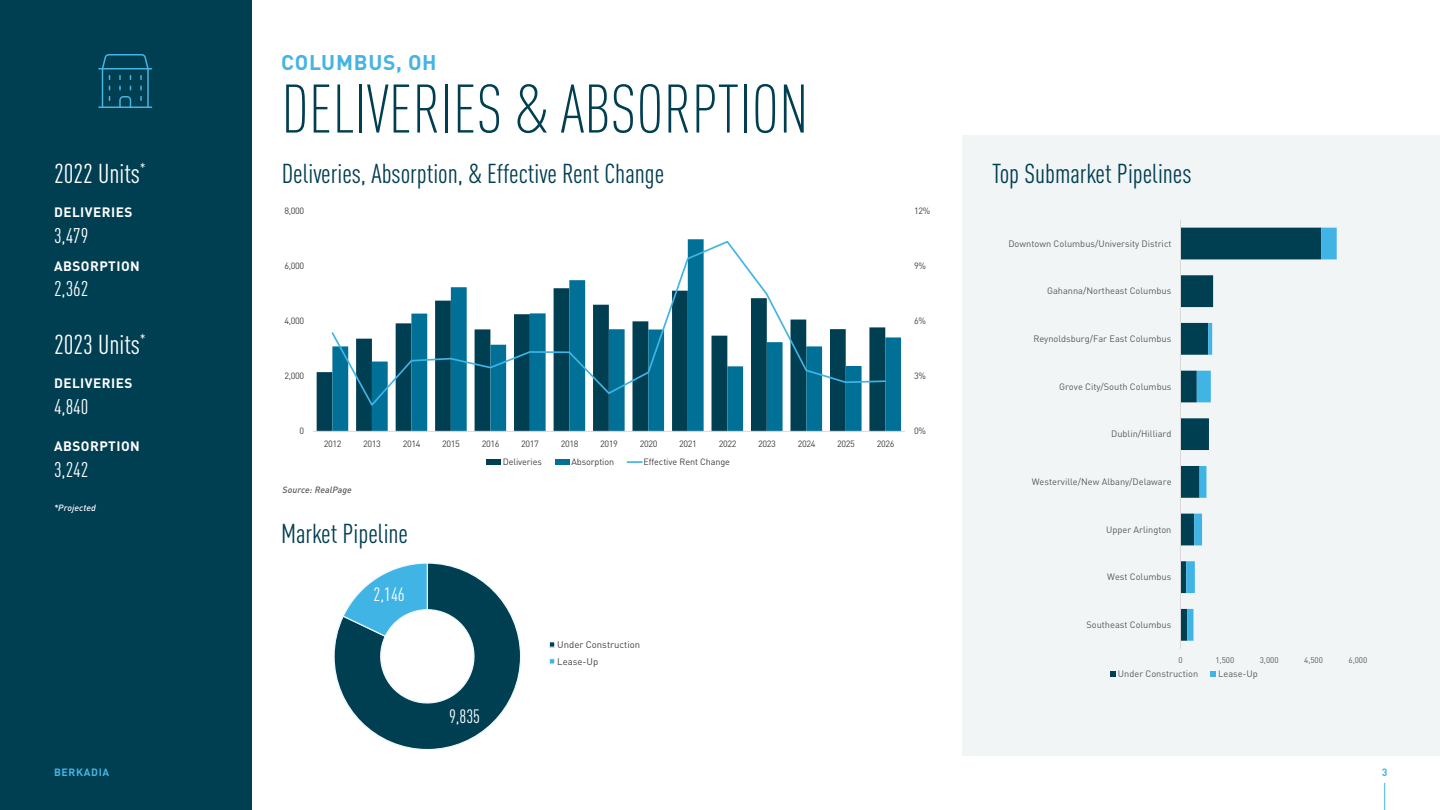
<style>
.page{position:relative;width:1440px;height:810px;background:#fff}
.page>*{position:absolute;margin:0;border:0;box-sizing:border-box;transform-origin:0 0}
.t1{font:300 condensed 67.5px "DIN Pro";color:#003e52}
.t2{font:condensed 27px "DIN Pro";color:#003e52}
.t3{font:condensed 27px "DIN Pro";color:#fff}
.Big_Number_28{font:condensed 21px "DIN Pro";color:#fff}
.t4{font:700 21px "DIN Pro";letter-spacing:.035em;color:#45b4e2}
.t5{font:condensed 19.05px "DIN Pro";color:#fff}
.t6{font:condensed 15.75px "DIN Pro";color:#fff}
.t7{font:700 13.5px "DIN Pro";letter-spacing:.035em;color:#fff}
.t8{font:700 10.5px "DIN Pro";letter-spacing:.06em;color:#45b4e2}
.t9{font:9.52px/16.8px "DIN Pro";color:#404040}
.t10{font:9.23px "DIN Pro";color:#595959}
.t11{font:9.07px "DIN Pro";letter-spacing:-.04em;color:#404040}
.t12{font:9.07px "DIN Pro";letter-spacing:-.01em;color:#404040}
.t13{font:italic 500 9px "DIN Pro";letter-spacing:.01em;color:#54565a}
.t14{font:italic 500 9px "DIN Pro";letter-spacing:.01em;color:#fff}
.t15{font:8.1px "DIN Pro";letter-spacing:-.005em;color:#595959}
</style>
<div class="page">
<div style="left:0;top:0;width:251px;height:810px;background:#003e52"></div>
<svg style="left:1384px;top:783px;width:1px;height:27px"></svg>
<div style="left:962px;top:135px;width:478px;height:621px;background:#f2f5f6"></div>
<svg style="left:98px;top:54px;width:54px;height:54px"></svg>
<svg style="left:317px;top:372px;width:15px;height:59px"></svg>
<svg style="left:332px;top:239px;width:569px;height:192px"></svg>
<hr style="left:313px;top:431px;width:592px;height:1px;background:#d9d9d9">
<svg style="left:330px;top:240px;width:557px;height:168px"></svg>
<div style="left:487px;top:459px;width:14px;height:6px;background:#003e52"></div>
<div style="left:555px;top:459px;width:15px;height:6px;background:#007096"></div>
<svg style="left:627px;top:461px;width:15px;height:2px"></svg>
<svg style="left:334px;top:562px;width:187px;height:188px"></svg>
<div style="left:549px;top:641px;width:6px;height:7px;border:1px solid #ecf8fc"></div>
<div style="left:549px;top:658px;width:6px;height:7px;border:1px solid #ecf8fc"></div>
<svg style="left:1181px;top:228px;width:5px;height:413px;fill:#003e52"></svg>
<svg style="left:1186px;top:228px;width:151px;height:413px"></svg>
<hr style="left:1180px;top:220px;width:1px;height:429px;background:#d9d9d9">
<svg style="left:1110px;top:671px;width:6px;height:5px"></svg>
<svg style="left:1210px;top:671px;width:6px;height:5px"></svg>
<h3 class="t4" style="left:281px;top:46px;width:157px">COLUMBUS, OH</h3>
<h1 class="t1" style="left:281px;top:63px;width:529px">DELIVERIES &amp; ABSORPTION</h1>
<h3 class="t6" style="left:140px;top:157px;width:7px">*</h3>
<h3 class="t3" style="left:54px;top:154px;width:87px">2022 Units</h3>
<h3 class="t2" style="left:282px;top:154px;width:384px">Deliveries, Absorption, &amp; Effective Rent Change</h3>
<h5 class="t7" style="left:54px;top:202px;width:80px">DELIVERIES</h5>
<p class="Big_Number_28" style="left:54px;top:221px;width:36px">3,479</p>
<h5 class="t7" style="left:54px;top:256px;width:87px">ABSORPTION</h5>
<p class="Big_Number_28" style="left:54px;top:274px;width:36px">2,362</p>
<h3 class="t3" style="left:54px;top:325px;width:93px">2023 Units<sup>*</sup></h3>
<h5 class="t7" style="left:54px;top:373px;width:80px">DELIVERIES</h5>
<p class="Big_Number_28" style="left:54px;top:392px;width:36px">4,840</p>
<h5 class="t7" style="left:54px;top:436px;width:87px">ABSORPTION</h5>
<p class="Big_Number_28" style="left:54px;top:455px;width:36px">3,242</p>
<p class="t14" style="left:54px;top:501px;width:43px">*Projected</p>
<p class="t11" style="left:284px;top:204px;width:21px">8,000</p>
<p class="t11" style="left:284px;top:259px;width:21px">6,000</p>
<p class="t11" style="left:284px;top:314px;width:21px">4,000</p>
<p class="t11" style="left:284px;top:369px;width:21px">2,000</p>
<p class="t11" style="left:299px;top:424px;width:6px">0</p>
<p class="t11" style="left:324px;top:437px;width:19px">2012</p>
<p class="t11" style="left:363px;top:437px;width:19px">2013</p>
<p class="t11" style="left:403px;top:437px;width:19px">2014</p>
<p class="t11" style="left:442px;top:437px;width:19px">2015</p>
<p class="t11" style="left:482px;top:437px;width:19px">2016</p>
<p class="t11" style="left:521px;top:437px;width:19px">2017</p>
<p class="t11" style="left:561px;top:437px;width:19px">2018</p>
<p class="t11" style="left:600px;top:437px;width:19px">2019</p>
<p class="t11" style="left:640px;top:437px;width:19px">2020</p>
<p class="t11" style="left:679px;top:437px;width:19px">2021</p>
<p class="t11" style="left:719px;top:437px;width:19px">2022</p>
<p class="t11" style="left:758px;top:437px;width:19px">2023</p>
<p class="t11" style="left:798px;top:437px;width:19px">2024</p>
<p class="t11" style="left:837px;top:437px;width:19px">2025</p>
<p class="t11" style="left:877px;top:437px;width:19px">2026</p>
<p class="t12" style="left:503px;top:455px;width:41px">Deliveries</p>
<p class="t12" style="left:571px;top:455px;width:44px">Absorption</p>
<p class="t12" style="left:644px;top:455px;width:88px">Effective Rent Change</p>
<p class="t13" style="left:283px;top:483px;width:71px">Source: RealPage</p>
<h3 class="t2" style="left:281px;top:514px;width:129px">Market Pipeline</h3>
<p class="t5" style="left:374px;top:581px;width:33px">2,146</p>
<p class="t5" style="left:449px;top:703px;width:33px">9,835</p>
<p class="t9" style="left:557px;top:635px;width:84px">Under Construction<br>Lease-Up</p>
<p class="t11" style="left:914px;top:204px;width:18px">12%</p>
<p class="t11" style="left:914px;top:259px;width:13px">9%</p>
<p class="t11" style="left:914px;top:314px;width:13px">6%</p>
<p class="t11" style="left:914px;top:369px;width:13px">3%</p>
<p class="t11" style="left:914px;top:424px;width:13px">0%</p>
<h3 class="t2" style="left:992px;top:154px;width:201px">Top Submarket Pipelines</h3>
<p class="t10" style="left:1008px;top:236px;width:165px">Downtown Columbus/University District</p>
<p class="t10" style="left:1047px;top:284px;width:126px">Gahanna/Northeast Columbus</p>
<p class="t10" style="left:1033px;top:332px;width:139px">Reynoldsburg/Far East Columbus</p>
<p class="t10" style="left:1059px;top:379px;width:114px">Grove City/South Columbus</p>
<p class="t10" style="left:1111px;top:427px;width:62px">Dublin/Hilliard</p>
<p class="t10" style="left:1032px;top:475px;width:141px">Westerville/New Albany/Delaware</p>
<p class="t10" style="left:1106px;top:522px;width:67px">Upper Arlington</p>
<p class="t10" style="left:1107px;top:570px;width:66px">West Columbus</p>
<p class="t10" style="left:1086px;top:618px;width:86px">Southeast Columbus</p>
<p class="t15" style="left:1178px;top:654px;width:6px">0</p>
<p class="t15" style="left:1215px;top:654px;width:20px">1,500</p>
<p class="t15" style="left:1260px;top:654px;width:20px">3,000</p>
<p class="t15" style="left:1304px;top:654px;width:20px">4,500</p>
<p class="t15" style="left:1348px;top:654px;width:20px">6,000</p>
<p class="t10" style="left:1118px;top:666px;width:82px">Under Construction</p>
<p class="t10" style="left:1218px;top:666px;width:41px">Lease-Up</p>
<p class="t8" style="left:54px;top:764px;width:57px">BERKADIA</p>
<p class="t8" style="left:1382px;top:764px;width:7px">3</p>
</div>
